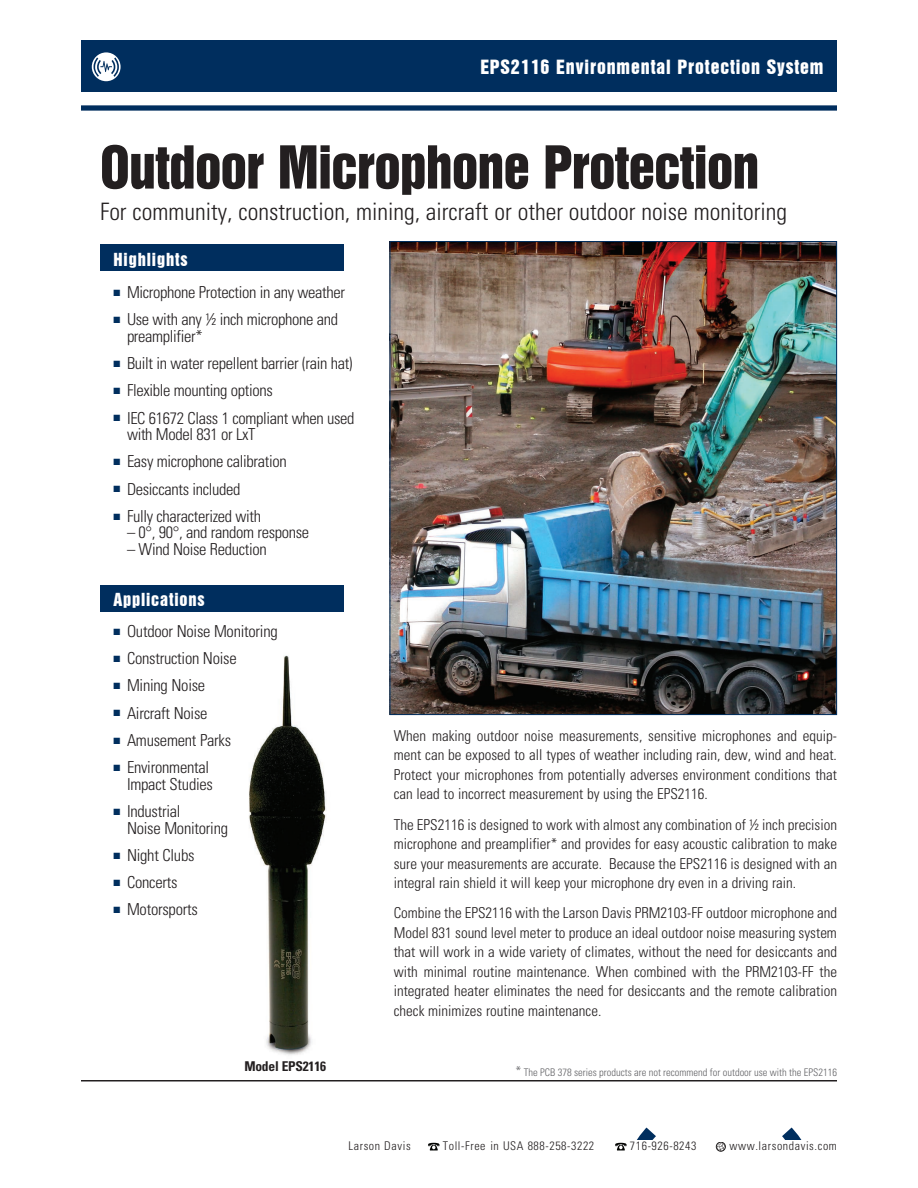
<style>
.page{position:relative;width:918px;height:1188px;background:#fff}
.page>*{position:absolute;margin:0;border:0;box-sizing:border-box;transform-origin:0 0}
.Section_Headers{font:54px "Swiss 921 BT Regular A";letter-spacing:-.015em;color:#231f20}
.t1{font:300 condensed 24px "Univers";color:#231f20}
.TopBar-Right{font:18px "Swiss 921 BT Regular A";letter-spacing:.05em;color:#fff}
.Bullet_Copy{font:300 condensed 16.5px/16.5px "Univers";letter-spacing:-.02em;color:#231f20}
.Sect-Highlite_Bar{font:16.5px "Swiss 921 BT Regular A";letter-spacing:.05em;color:#fff}
.Body_Copy{font:300 condensed 15px/19.5px "Univers";color:#231f20;text-align:justify}
.t2{font:700 condensed 13.5px "Univers";letter-spacing:-.015em;color:#231f20}
.t3{font:300 condensed 12px "Univers";letter-spacing:.05em;color:#231f20}
.t4{font:300 condensed 10.5px "Univers";color:#636366}
.s1{color:#002e5e}
.s2{font-size:13.5px}
</style>
<div class="page">
<img style="left:249px;top:655px;width:77px;height:400px">
<img style="left:392px;top:243px;width:443px;height:470px">
<div style="left:100px;top:244px;width:243px;height:27px;background:#002e5e"></div>
<div style="left:100px;top:585px;width:243px;height:27px;background:#002e5e"></div>
<hr style="left:81px;top:1080px;width:756px;height:2px;background:#231f20">
<svg style="left:428px;top:1143px;width:12px;height:8px"></svg>
<svg style="left:615px;top:1127px;width:187px;height:24px"></svg>
<div style="left:81px;top:105px;width:756px;height:6px;background:#002e5e"></div>
<div style="left:81px;top:40px;width:756px;height:52px;background:#002e5e"></div>
<svg style="left:92px;top:52px;width:29px;height:29px"></svg>
<svg style="left:94px;top:58px;width:25px;height:19px"></svg>
<p class="TopBar-Right" style="left:480px;top:56px;width:345px">EPS2116 Environmental Protection System</p>
<p class="Section_Headers" style="left:100px;top:132px;width:661px">Outdoor Microphone Protection</p>
<p class="t1" style="left:100px;top:197px;width:689px">For community, construction, mining, aircraft or other outdoor noise monitoring</p>
<p class="Sect-Highlite_Bar" style="left:114px;top:248px;width:76px">Highlights</p>
<p class="Bullet_Copy" style="left:114px;top:284px;width:233px"><span class="s1">■</span> Microphone Protection in any weather</p>
<p class="Bullet_Copy" style="left:127px;top:311px;width:213px;text-indent:-14px"><span class="s1">■</span> Use with any ½ inch microphone and preamplifier*</p>
<p class="Bullet_Copy" style="left:114px;top:355px;width:241px"><span class="s1">■</span> Built in water repellent barrier (rain hat)</p>
<p class="Bullet_Copy" style="left:114px;top:382px;width:161px"><span class="s1">■</span> Flexible mounting options</p>
<p class="Bullet_Copy" style="left:127px;top:410px;width:229px;text-indent:-14px"><span class="s1">■</span> IEC 61672 Class 1 compliant when used with Model 831 or LxT</p>
<p class="Bullet_Copy" style="left:114px;top:453px;width:175px"><span class="s1">■</span> Easy microphone calibration</p>
<p class="Bullet_Copy" style="left:114px;top:481px;width:129px"><span class="s1">■</span> Desiccants included</p>
<p class="Bullet_Copy" style="left:114px;top:508px;width:149px"><span class="s1">■</span> Fully characterized with</p>
<p class="Bullet_Copy" style="left:127px;top:524px;width:184px">– 0°, 90°, and random response</p>
<p class="Bullet_Copy" style="left:127px;top:541px;width:141px">– Wind Noise Reduction</p>
<p class="Sect-Highlite_Bar" style="left:114px;top:589px;width:93px">Applications</p>
<p class="Bullet_Copy" style="left:114px;top:623px;width:166px"><span class="s1">■</span> Outdoor Noise Monitoring</p>
<p class="Bullet_Copy" style="left:114px;top:650px;width:125px"><span class="s1">■</span> Construction Noise</p>
<p class="Bullet_Copy" style="left:114px;top:677px;width:93px"><span class="s1">■</span> Mining Noise</p>
<p class="Bullet_Copy" style="left:114px;top:705px;width:96px"><span class="s1">■</span> Aircraft Noise</p>
<p class="Bullet_Copy" style="left:114px;top:732px;width:119px"><span class="s1">■</span> Amusement Parks</p>
<p class="Bullet_Copy" style="left:114px;top:759px;width:101px;text-align:right"><span class="s1">■</span> Environmental<br>Impact Studies</p>
<p class="Bullet_Copy" style="left:127px;top:803px;width:103px;text-indent:-14px"><span class="s1">■</span> Industrial<br>Noise Monitoring</p>
<p class="Bullet_Copy" style="left:114px;top:847px;width:83px"><span class="s1">■</span> Night Clubs</p>
<p class="Bullet_Copy" style="left:114px;top:874px;width:66px"><span class="s1">■</span> Concerts</p>
<p class="Bullet_Copy" style="left:114px;top:901px;width:86px"><span class="s1">■</span> Motorsports</p>
<p class="t2" style="left:244px;top:1058px;width:83px">Model EPS2116</p>
<p class="Body_Copy" style="left:394px;top:726px;width:445px">When making outdoor noise measurements, sensitive microphones and equip&shy;ment can be exposed to all types of weather including rain, dew, wind and heat.<br>Protect your microphones from potentially adverses environment conditions that can lead to incorrect measurement by using the EPS2116.</p>
<p class="Body_Copy" style="left:394px;top:815px;width:445px">The EPS2116 is designed to work with almost any combination of ½ inch precision microphone and preamplifier* and provides for easy acoustic calibration to make sure your measurements are accurate. Because the EPS2116 is designed with an integral rain shield it will keep your microphone dry even in a driving rain.</p>
<p class="Body_Copy" style="left:394px;top:903px;width:445px">Combine the EPS2116 with the Larson Davis PRM2103-FF outdoor microphone and Model 831 sound level meter to produce an ideal outdoor noise measuring system that will work in a wide variety of climates, without the need for desiccants and with minimal routine maintenance. When combined with the PRM2103-FF the integrated heater eliminates the need for desiccants and the remote calibration check minimizes routine maintenance.</p>
<p class="t4" style="left:516px;top:1066px;width:323px"><span class="s2">*</span> The PCB 378 series products are not recommend for outdoor use with the EPS2116</p>
<p class="t3" style="left:349px;top:1139px;width:64px">Larson Davis</p>
<p class="t3" style="left:443px;top:1139px;width:153px">Toll-Free in USA 888-258-3222</p>
<p class="t3" style="left:630px;top:1139px;width:68px">716-926-8243</p>
<p class="t3" style="left:730px;top:1139px;width:109px">www.larsondavis.com</p>
</div>
